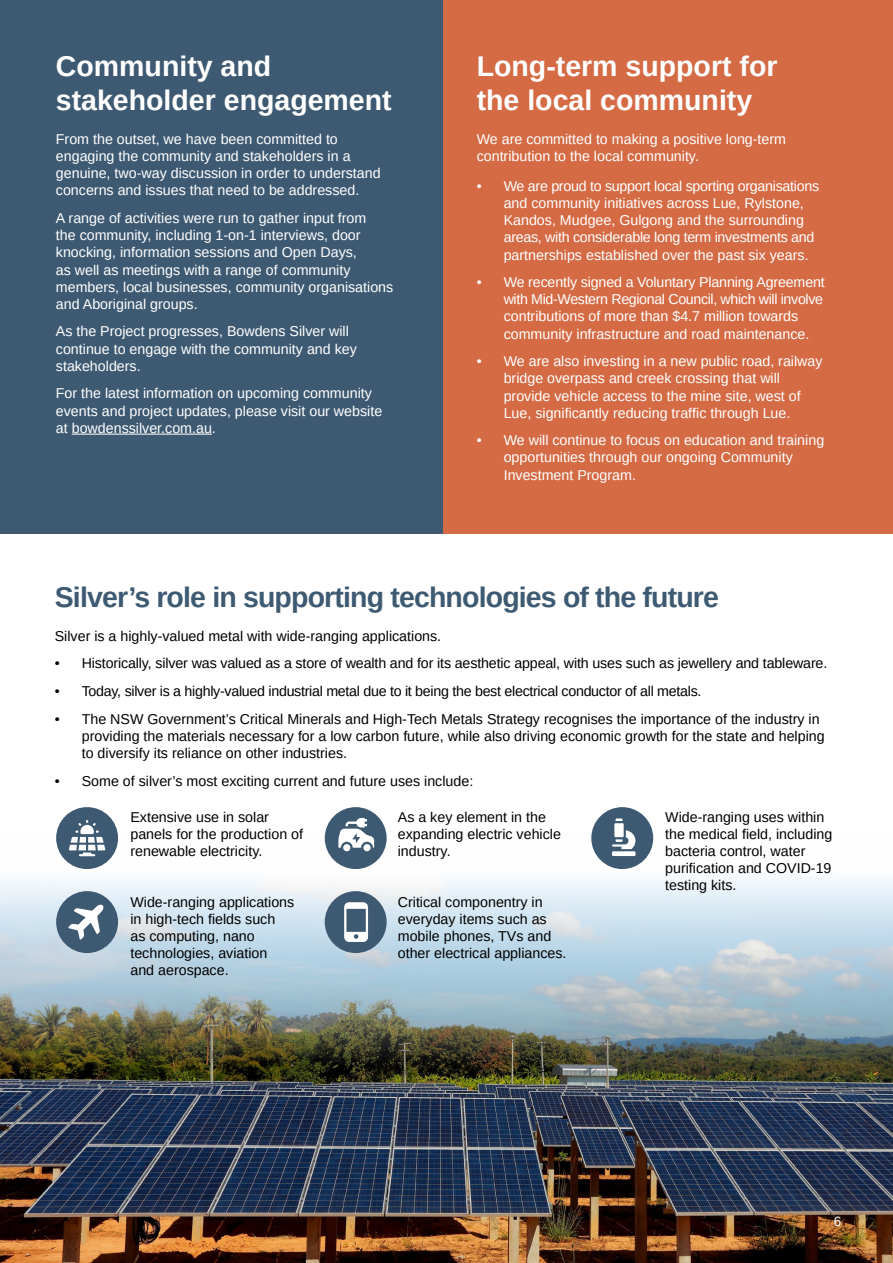
<style>
.page{position:relative;width:893px;height:1263px;background:#fff}
.page>*{position:absolute;margin:0;border:0;box-sizing:border-box;transform-origin:0 0}
.t1{font:700 28.5px/34.2px "Arimo";color:#fff}
.t2{font:700 28.5px "Arimo";letter-spacing:-.03em;color:#3e5a72}
.t3{font:14.25px/17.1px "Arimo";color:#fff}
.t4{font:14.25px/17.1px "Arimo";color:#000}
.t5{font:14.25px "Arimo";letter-spacing:-.02em;color:#000}
.t6{font:13.5px "Arimo";color:#fff}
</style>
<div class="page">
<img style="left:0;top:834px;width:893px;height:429px">
<div style="left:0;top:0;width:443px;height:534px;background:#3e5a72"></div>
<div style="left:444px;top:0;width:449px;height:534px;background:#d46b45"></div>
<div style="left:56px;top:807px;width:62px;height:62px;background:#3e5a72;border-radius:50%"></div>
<div style="left:325px;top:807px;width:62px;height:62px;background:#3e5a72;border-radius:50%"></div>
<div style="left:591px;top:807px;width:62px;height:62px;background:#3e5a72;border-radius:50%"></div>
<div style="left:56px;top:891px;width:62px;height:62px;background:#3e5a72;border-radius:50%"></div>
<div style="left:325px;top:891px;width:62px;height:62px;background:#3e5a72;border-radius:50%"></div>
<svg style="left:69px;top:820px;width:36px;height:36px"></svg>
<svg style="left:344px;top:902px;width:24px;height:40px"></svg>
<svg style="left:68px;top:904px;width:36px;height:36px"></svg>
<svg style="left:338px;top:818px;width:36px;height:33px"></svg>
<svg style="left:616px;top:818px;width:6px;height:3px"></svg>
<div style="left:612px;top:851px;width:23px;height:5px;background:#fff"></div>
<svg style="left:612px;top:830px;width:23px;height:19px"></svg>
<div style="left:614px;top:823px;width:10px;height:14px;background:#fff"></div>
<hr style="left:72px;top:434px;width:140px;height:1px;background:#fff">
<h1 class="t1" style="left:56px;top:49px;width:337px">Community and stakeholder engagement</h1>
<p class="t3" style="left:56px;top:131px;width:326px">From the outset, we have been committed to engaging the community and stakeholders in a genuine, two-way discussion in order to understand concerns and issues that need to be addressed.</p>
<p class="t3" style="left:56px;top:210px;width:339px">A range of activities were run to gather input from<br>the community, including 1-on-1 interviews, door knocking, information sessions and Open Days,<br>as well as meetings with a range of community members, local businesses, community organisations and Aboriginal groups.</p>
<p class="t3" style="left:56px;top:323px;width:302px">As the Project progresses, Bowdens Silver will continue to engage with the community and key stakeholders.</p>
<p class="t3" style="left:56px;top:385px;width:328px">For the latest information on upcoming community events and project updates, please visit our website at bowdenssilver.com.au.</p>
<h1 class="t1" style="left:477px;top:49px;width:302px">Long-term support for the local community</h1>
<p class="t3" style="left:477px;top:131px;width:311px">We are committed to making a positive long-term contribution to the local community.</p>
<p class="t3" style="left:504px;top:178px;width:317px;text-indent:-27px">• We are proud to support local sporting organisations and community initiatives across Lue, Rylstone, Kandos, Mudgee, Gulgong and the surrounding areas, with considerable long term investments and partnerships established over the past six years.</p>
<p class="t3" style="left:504px;top:274px;width:323px;text-indent:-27px">• We recently signed a Voluntary Planning Agreement with Mid-Western Regional Council, which will involve contributions of more than $4.7 million towards community infrastructure and road maintenance.</p>
<p class="t3" style="left:504px;top:353px;width:320px;text-indent:-27px">• We are also investing in a new public road, railway bridge overpass and creek crossing that will provide vehicle access to the mine site, west of Lue, significantly reducing traffic through Lue.</p>
<p class="t3" style="left:504px;top:432px;width:322px;text-indent:-27px">• We will continue to focus on education and training opportunities through our ongoing Community<br>Investment Program.</p>
<h1 class="t2" style="left:55px;top:577px;width:666px">Silver’s role in supporting technologies of the future</h1>
<p class="t4" style="left:55px;top:627px;width:388px">Silver is a highly-valued metal with wide-ranging applications.</p>
<p class="t4" style="left:55px;top:655px;width:774px">• Historically, silver was valued as a store of wealth and for its aesthetic appeal, with uses such as jewellery and tableware.</p>
<p class="t5" style="left:55px;top:682px;width:648px">• Today, silver is a highly-valued industrial metal due to it being the best electrical conductor of all metals.</p>
<p class="t4" style="left:82px;top:710px;width:744px;text-indent:-27px">• The NSW Government’s Critical Minerals and High-Tech Metals Strategy recognises the importance of the industry in providing the materials necessary for a low carbon future, while also driving economic growth for the state and helping to diversify its reliance on other industries.</p>
<p class="t4" style="left:55px;top:772px;width:420px">• Some of silver’s most exciting current and future uses include:</p>
<p class="t4" style="left:130px;top:808px;width:174px">Extensive use in solar panels for the production of renewable electricity.</p>
<p class="t4" style="left:130px;top:893px;width:165px">Wide-ranging applications in high-tech fields such<br>as computing, nano technologies, aviation and aerospace.</p>
<p class="t4" style="left:398px;top:808px;width:165px">As a key element in the expanding electric vehicle industry.</p>
<p class="t4" style="left:398px;top:893px;width:170px">Critical componentry in everyday items such as mobile phones, TVs and other electrical appliances.</p>
<p class="t4" style="left:665px;top:808px;width:169px">Wide-ranging uses within the medical field, including bacteria control, water purification and COVID-19 testing kits.</p>
<p class="t6" style="left:834px;top:1212px;width:9px">6</p>
</div>
